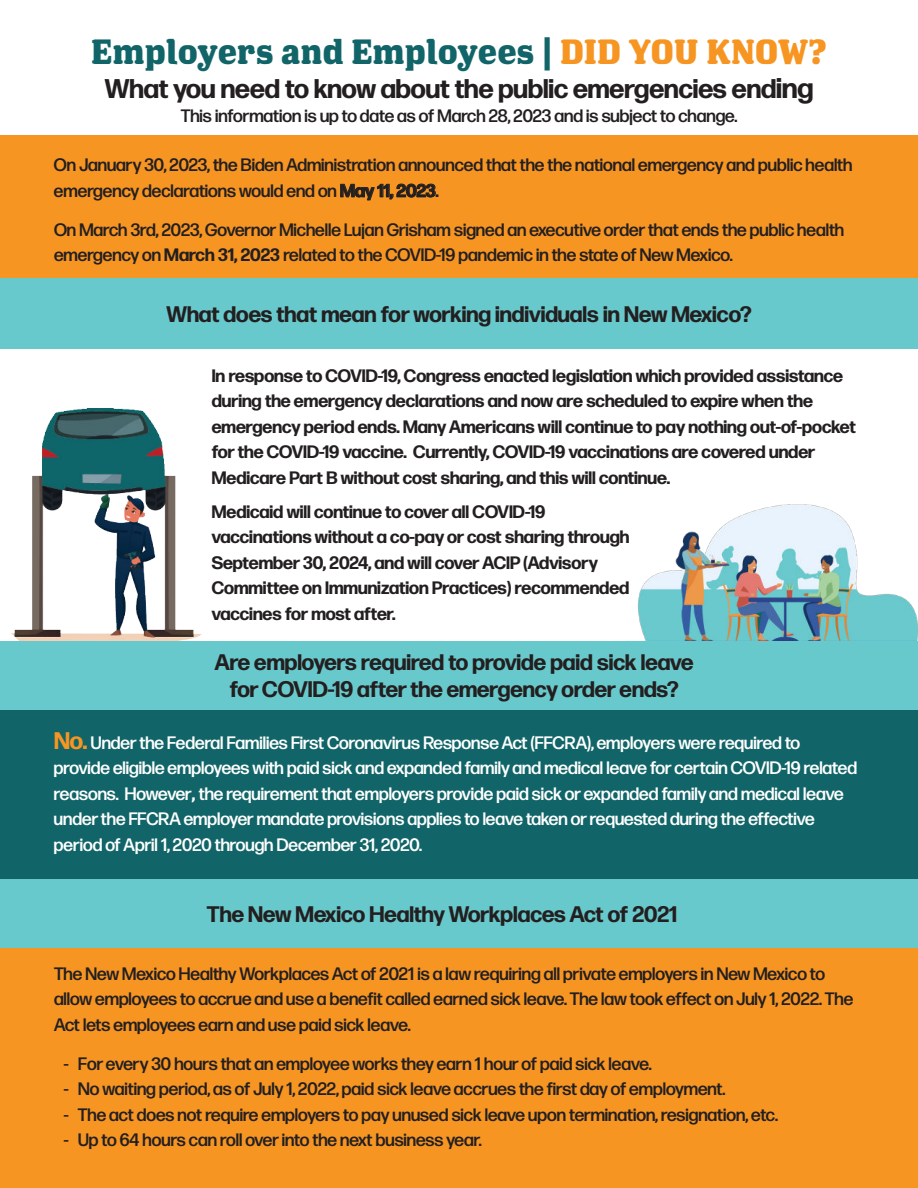
<style>
.page{position:relative;width:918px;height:1188px;background:#fff}
.page>*{position:absolute;margin:0;border:0;box-sizing:border-box;transform-origin:0 0}
.t1{font:700 34.5px "Los Feliz OT";color:#116568}
.t2{font:700 27px "Forma DJR Display";color:#231f20}
.t3{font:700 22.5px/27px "Forma DJR Display";color:#231f20;text-align:center}
.t4{font:500 18px/25.5px "Forma DJR Display";color:#231f20}
.t5{font:700 18px/25.5px "Forma DJR Display";color:#231f20}
.t6{font:500 18px/25.5px "Forma DJR Display";color:#fff}
.s1{color:#f79523}
.s2{font-size:28.5px}
.s3{font-weight:700}
.s4{font-weight:700;font-size:24px;color:#f79523}
.s5{font-size:21px}
</style>
<div class="page">
<div style="left:0;top:939px;width:918px;height:249px;background:#f79523"></div>
<div style="left:0;top:136px;width:918px;height:154px;background:#f79523"></div>
<div style="left:0;top:683px;width:918px;height:201px;background:#116568"></div>
<div style="left:0;top:278px;width:918px;height:71px;background:#68c9cc"></div>
<img style="left:11px;top:408px;width:190px;height:233px">
<img style="left:638px;top:504px;width:280px;height:137px">
<div style="left:0;top:641px;width:918px;height:69px;background:#68c9cc"></div>
<div style="left:0;top:879px;width:918px;height:69px;background:#68c9cc"></div>
<h1 class="t1" style="left:91px;top:37px;width:737px">Employers and Employees | <span class="s1">DID YOU KNOW?</span></h1>
<h2 class="t2" style="left:105px;top:78px;width:710px">What you need to know about the public emergencies end<span class="s2">ing</span></h2>
<p class="t4" style="left:181px;top:105px;width:558px">This information is up to date as of March 28, 2023 and is subject to change.</p>
<p class="t4" style="left:54px;top:154px;width:800px">On January 30, 2023, the Biden Administration announced that the the national emergency and public health emergency declarations would end on <span class="s3">May 11, 2023.</span></p>
<p class="t4" style="left:54px;top:219px;width:792px">On March 3rd, 2023, Governor Michelle Lujan Grisham signed an executive order that ends the public health emergency on <span class="s3">March 31, 2023</span> related to the COVID-19 pandemic in the state of New Mexico.</p>
<p class="t3" style="left:166px;top:303px;width:587px">What does that mean for working individuals in New Mexico?</p>
<p class="t5" style="left:212px;top:364px;width:646px">In response to COVID-19, Congress enacted legislation which provided assistance during the emergency declarations and now are scheduled to expire when the emergency period ends. Many Americans will continue to pay nothing out-of-pocket for the COVID-19 vaccine. Currently, COVID-19 vaccinations are covered under Medicare Part B without cost sharing, and this will continue.</p>
<p class="t5" style="left:212px;top:501px;width:419px">Medicaid will continue to cover all COVID-19 vaccinations without a co-pay or cost sharing through September 30, 2024, and will cover ACIP (Advisory Committee on Immunization Practices) recommended vaccines for most after.</p>
<p class="t3" style="left:215px;top:651px;width:480px">Are employers required to provide paid sick leave for COVID-19 after the emergency order ends?</p>
<p class="t6" style="left:54px;top:732px;width:805px"><span class="s4">No.</span> Under the Federal Families First Coronavirus Response Act (FFCRA), employers were required to provide eligible employees with paid sick and expanded family and medical leave for certain COVID-19 related reasons. However<span class="s5">,</span> the requirement that employers provide paid sick or expanded family and medical leave under the FFCRA employer mandate provisions applies to leave taken or requested during the effective period of April 1, 2020 through December 31, 2020.</p>
<p class="t3" style="left:207px;top:903px;width:472px">The New Mexico Healthy Workplaces Act of 2021</p>
<p class="t4" style="left:54px;top:962px;width:801px">The New Mexico Healthy Workplaces Act of 2021 is a law requiring all private employers in New Mexico to allow employees to accrue and use a benefit called earned sick leave. The law took effect on July 1, 2022. The<br>Act lets employees earn and use paid sick leave.</p>
<p class="t4" style="left:64px;top:1052px;width:590px">- For every 30 hours that an employee works they earn 1 hour of paid sick leave.</p>
<p class="t4" style="left:64px;top:1078px;width:663px">- No waiting period, as of July 1, 2022, paid sick leave accrues the first day of employment.</p>
<p class="t4" style="left:64px;top:1103px;width:716px">- The act does not require employers to pay unused sick leave upon termination, resignation, etc.</p>
<p class="t4" style="left:64px;top:1129px;width:419px">- Up to 64 hours can roll over into the next business year.</p>
</div>
